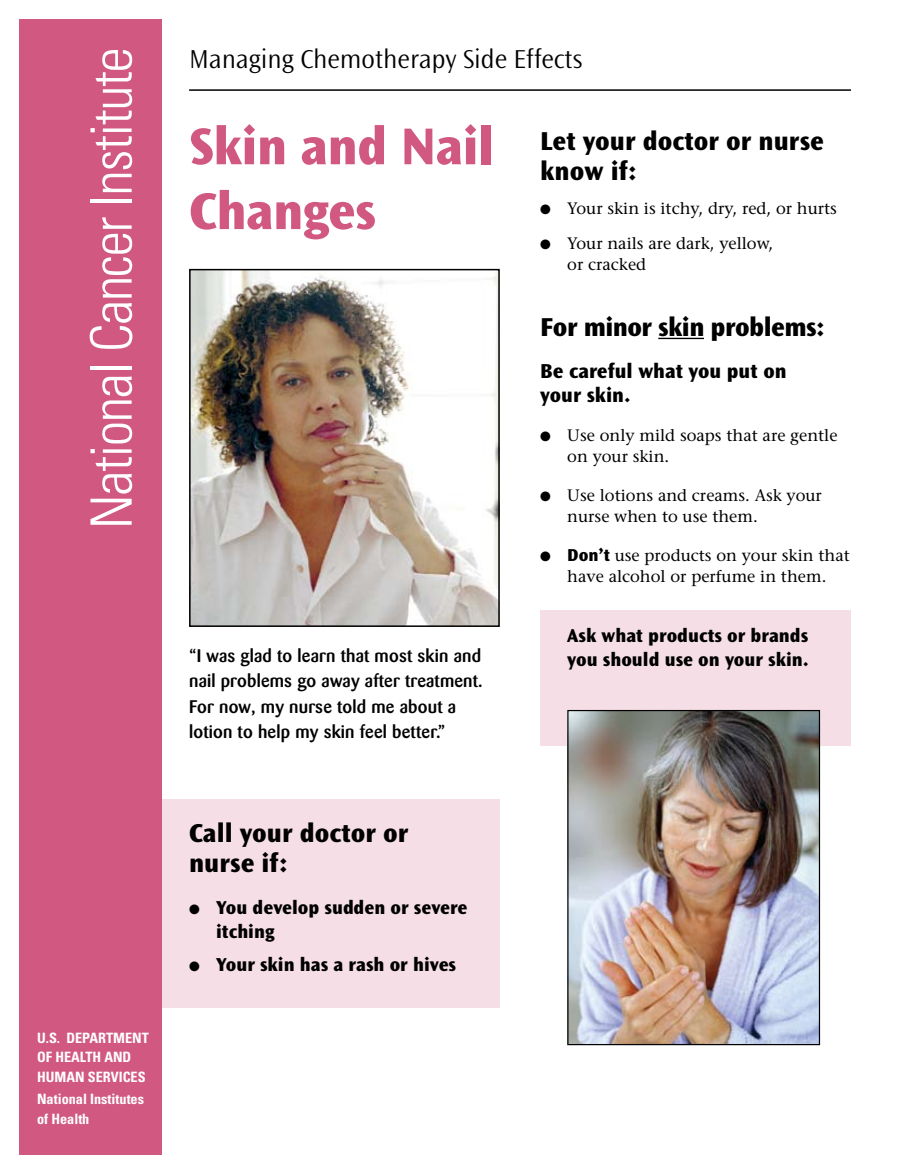
<style>
.page{position:relative;width:905px;height:1175px;background:#fff}
.page>*{position:absolute;margin:0;border:0;box-sizing:border-box;transform-origin:0 0}
.t1{font:300 condensed 57px "Univers";letter-spacing:-.025em;color:#fff}
.t2{font:800 54px/64.8px "Ocean Sans";letter-spacing:-.01em;color:#d15981}
.t3{font:800 27px/30px "Ocean Sans";color:#000}
.t4{font:300 27px "Ocean Sans";color:#000}
.t5{font:800 27px "Ocean Sans";letter-spacing:-.02em;color:#000}
.t6{font:800 21px/24px "Ocean Sans";color:#000}
.t7{font:800 19.5px/24px "Ocean Sans";color:#000}
.t8{font:500 18px/25.5px "Barmeno";letter-spacing:.01em;color:#000}
.t9{font:16.5px/21px "Stone Serif";color:#000}
.t10{font:700 condensed 14.25px/19.5px "Univers";color:#fff}
.s1{font-family:"Ocean Sans";font-weight:800;font-size:18px}
</style>
<div class="page">
<div style="left:146px;top:799px;width:354px;height:209px;background:#f6dee6"></div>
<div style="left:540px;top:610px;width:310px;height:135px;background:#f6dee6"></div>
<div style="left:20px;top:19px;width:142px;height:1135px;background:#d15981"></div>
<hr style="left:189px;top:89px;width:661px;height:2px;background:#000">
<hr style="left:658px;top:338px;width:46px;height:1px;background:#000">
<img style="left:192px;top:272px;width:305px;height:352px">
<div style="left:189px;top:269px;width:311px;height:358px;border:2px solid #000"></div>
<img style="left:569px;top:712px;width:249px;height:331px">
<div style="left:567px;top:710px;width:253px;height:335px;border:1px solid #000"></div>
<h1 class="t1" style="left:77px;top:529px;width:483px;rotate:-90deg">National Cancer Institute</h1>
<p class="t10" style="left:37px;top:1028px;width:113px">U.S. DEPARTMENT<br>OF HEALTH AND<br>HUMAN SERVICES</p>
<p class="t10" style="left:37px;top:1089px;width:108px">NATIONAL INSTITUTES<br>OF HEALTH</p>
<h3 class="t4" style="left:189px;top:44px;width:394px">Managing Chemotherapy Side Effects</h3>
<h2 class="t2" style="left:189px;top:115px;width:306px">Skin and Nail<br>Changes</h2>
<p class="t8" style="left:189px;top:643px;width:295px">“I was glad to learn that most skin and nail problems go away after treatment.<br>For now, my nurse told me about a lotion to help my skin feel better.”</p>
<h3 class="t3" style="left:189px;top:818px;width:221px">Call your doctor or nurse if:</h3>
<p class="t7" style="left:216px;top:895px;width:253px;text-indent:-27px">● You develop sudden or severe itching</p>
<p class="t7" style="left:189px;top:952px;width:268px">● Your skin has a rash or hives</p>
<h3 class="t3" style="left:540px;top:126px;width:285px">Let your doctor or nurse know if:</h3>
<p class="t9" style="left:540px;top:198px;width:298px">● Your skin is itchy, dry, red, or hurts</p>
<p class="t9" style="left:567px;top:232px;width:207px;text-indent:-27px">● Your nails are dark, yellow, or cracked</p>
<h3 class="t5" style="left:540px;top:312px;width:286px">For minor skin problems:</h3>
<p class="t6" style="left:540px;top:359px;width:248px">Be careful what you put on your skin.</p>
<p class="t9" style="left:567px;top:424px;width:272px;text-indent:-27px">● Use only mild soaps that are gentle on your skin.</p>
<p class="t9" style="left:567px;top:484px;width:256px;text-indent:-27px">● Use lotions and creams. Ask your nurse when to use them.</p>
<p class="t9" style="left:540px;top:544px;width:311px;text-align:center">● <span class="s1">Don’t</span> use products on your skin that have alcohol or perfume in them.</p>
<p class="t7" style="left:567px;top:623px;width:243px">Ask what products or brands you should use on your skin.</p>
</div>
